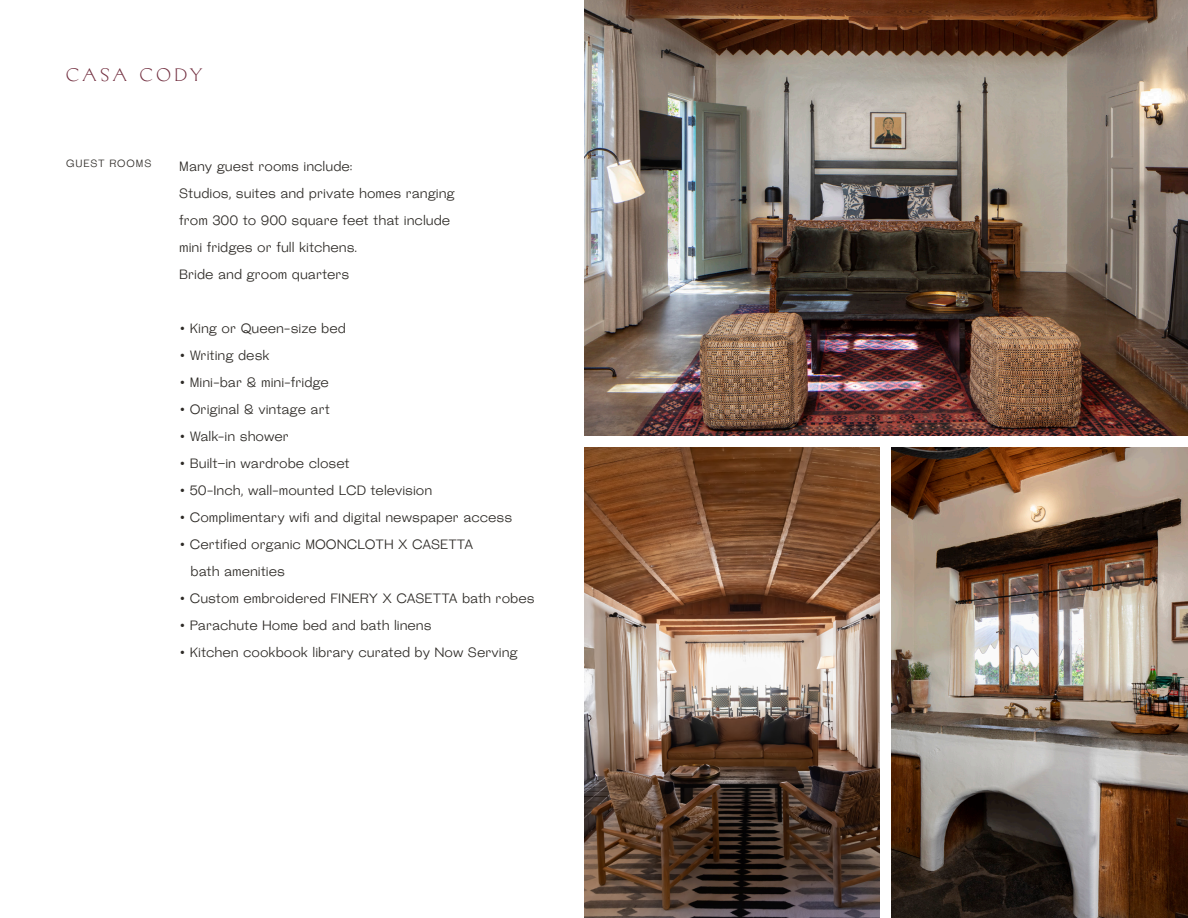
<style>
.page{position:relative;width:1188px;height:918px;background:#fff}
.page>*{position:absolute;margin:0;border:0;box-sizing:border-box;transform-origin:0 0}
._12_18_Left{font:300 18px "Manege";letter-spacing:.195em;color:#712d3e}
._9_12_Left{font:13.5px "Steinbeck";color:#2d2a26}
._7_9_Left{font:10.5px "Steinbeck";letter-spacing:.085em;color:#2d2a26}
.s1{font-family:"Gill Sans";font-weight:300}
</style>
<div class="page">
<img style="left:585px;top:0;width:603px;height:436px">
<img style="left:585px;top:447px;width:295px;height:471px">
<img style="left:891px;top:447px;width:297px;height:471px">
<p class="_12_18_Left" style="left:66px;top:64px;width:138px">CASA CODY</p>
<p class="_7_9_Left" style="left:66px;top:157px;width:87px">GUEST ROOMS</p>
<p class="_9_12_Left" style="left:179px;top:158px;width:175px">Many guest rooms include:</p>
<p class="_9_12_Left" style="left:179px;top:184px;width:277px">Studios, suites and private homes ranging</p>
<p class="_9_12_Left" style="left:179px;top:212px;width:273px">from 300 to 900 square feet that include</p>
<p class="_9_12_Left" style="left:179px;top:238px;width:179px">mini fridges or full kitchens.</p>
<p class="_9_12_Left" style="left:179px;top:266px;width:172px">Bride and groom quarters</p>
<p class="_9_12_Left" style="left:179px;top:320px;width:168px"><span class="s1">•</span> King or Queen-size bed</p>
<p class="_9_12_Left" style="left:179px;top:346px;width:92px"><span class="s1">•</span> Writing desk</p>
<p class="_9_12_Left" style="left:179px;top:374px;width:151px"><span class="s1">•</span> Mini-bar &amp; mini-fridge</p>
<p class="_9_12_Left" style="left:179px;top:400px;width:152px"><span class="s1">•</span> Original &amp; vintage art</p>
<p class="_9_12_Left" style="left:179px;top:428px;width:111px"><span class="s1">•</span> Walk-in shower</p>
<p class="_9_12_Left" style="left:179px;top:454px;width:172px"><span class="s1">•</span> Built–in wardrobe closet</p>
<p class="_9_12_Left" style="left:179px;top:482px;width:254px"><span class="s1">•</span> 50-Inch, wall-mounted LCD television</p>
<p class="_9_12_Left" style="left:179px;top:508px;width:335px"><span class="s1">•</span> Complimentary wifi and digital newspaper access</p>
<p class="_9_12_Left" style="left:179px;top:536px;width:295px"><span class="s1">•</span> Certified organic MOONCLOTH X CASETTA</p>
<p class="_9_12_Left" style="left:191px;top:562px;width:96px">bath amenities</p>
<p class="_9_12_Left" style="left:179px;top:590px;width:357px"><span class="s1">•</span> Custom embroidered FINERY X CASETTA bath robes</p>
<p class="_9_12_Left" style="left:179px;top:616px;width:254px"><span class="s1">•</span> Parachute Home bed and bath linens</p>
<p class="_9_12_Left" style="left:179px;top:644px;width:340px"><span class="s1">•</span> Kitchen cookbook library curated by Now Serving</p>
</div>
